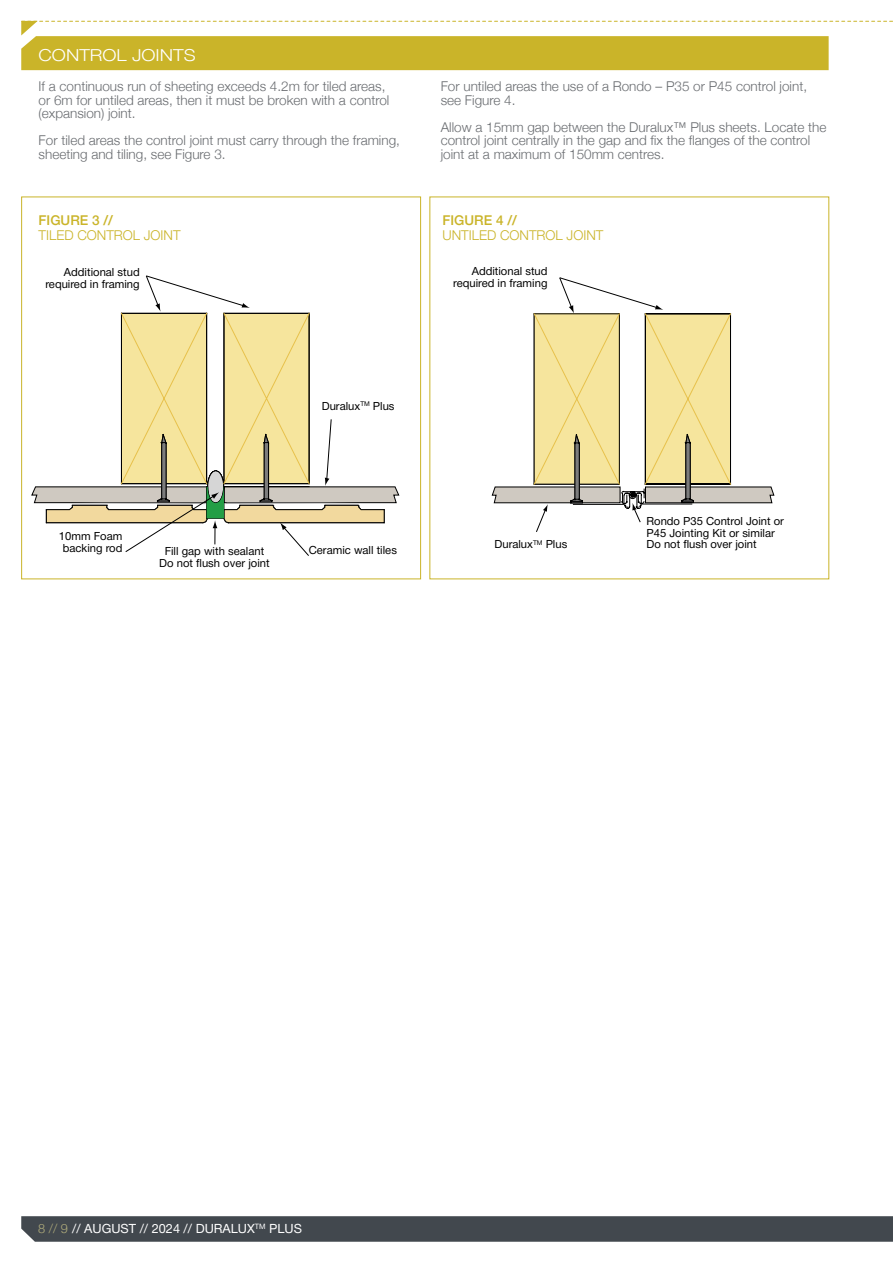
<style>
.page{position:relative;width:893px;height:1263px;background:#fff}
.page>*{position:absolute;margin:0;border:0;box-sizing:border-box;transform-origin:0 0}
.t1{font:300 16.5px "Helvetica Neue";color:#fff;scale:1.15 1}
.t2{font:300 13.5px/13.5px "Helvetica Neue";color:#696c70}
.t3{font:300 13.5px "Helvetica Neue";color:#cab429}
.t4{font:500 13.5px "Helvetica Neue";color:#cab429}
.t5{font:12.75px "Helvetica Neue";color:#fff}
.t6{font:11.25px/12px "Helvetica Neue";color:#000;text-align:right}
.s1{font-weight:300;color:#b1ad7c}
</style>
<div class="page">
<svg style="left:21px;top:1216px;width:872px;height:26px;background:#464c51"></svg>
<svg style="left:21px;top:21px;width:872px;height:49px"></svg>
<div style="left:21px;top:197px;width:400px;height:382px;border:1px solid #cab429"></div>
<svg style="left:31px;top:275px;width:369px;height:281px"></svg>
<svg style="left:491px;top:277px;width:284px;height:255px"></svg>
<p class="t1" style="left:39px;top:42px;width:138px">CONTROL JOINTS</p>
<p class="t2" style="left:39px;top:79px;width:352px">If a continuous run of sheeting exceeds 4.2m for tiled areas, or 6m for untiled areas, then it must be broken with a control (expansion) joint.</p>
<p class="t2" style="left:39px;top:133px;width:363px">For tiled areas the control joint must carry through the framing, sheeting and tiling, see Figure 3.</p>
<p class="t4" style="left:39px;top:210px;width:76px">FIGURE 3 //</p>
<p class="t3" style="left:39px;top:225px;width:144px">TILED CONTROL JOINT</p>
<p class="t6" style="left:45px;top:266px;width:96px">Additional stud required in framing</p>
<p class="t2" style="left:441px;top:79px;width:368px">For untiled areas the use of a Rondo – P35 or P45 control joint, see Figure 4.</p>
<p class="t2" style="left:441px;top:119px;width:387px">Allow a 15mm gap between the Duralux™ Plus sheets. Locate the control joint centrally in the gap and fix the flanges of the control joint at a maximum of 150mm centres.</p>
<p class="t4" style="left:443px;top:210px;width:76px">FIGURE 4 //</p>
<p class="t3" style="left:443px;top:225px;width:162px">UNTILED CONTROL JOINT</p>
<p class="t6" style="left:453px;top:266px;width:96px">Additional stud required in framing</p>
<p class="t6" style="left:322px;top:400px;width:74px">Duralux<sup>TM</sup> Plus</p>
<p class="t6" style="left:59px;top:531px;width:65px;text-align:center">10mm Foam backing rod</p>
<p class="t6" style="left:159px;top:546px;width:112px;text-align:center">Fill gap with sealant<br>Do not flush over joint</p>
<p class="t6" style="left:309px;top:545px;width:90px">Ceramic wall tiles</p>
<p class="t6" style="left:494px;top:539px;width:74px">Duralux<sup>TM</sup> Plus</p>
<p class="t6" style="left:646px;top:516px;width:139px;line-height:11.2px;text-align:left">Rondo P35 Control Joint or<br>P45 Jointing Kit or similar<br>Do not flush over joint</p>
<p class="t5" style="left:38px;top:1220px;width:265px"><span class="s1">8 // 9</span> // AUGUST // 2024 // DURALUX<sup>TM</sup> PLUS</p>
</div>
